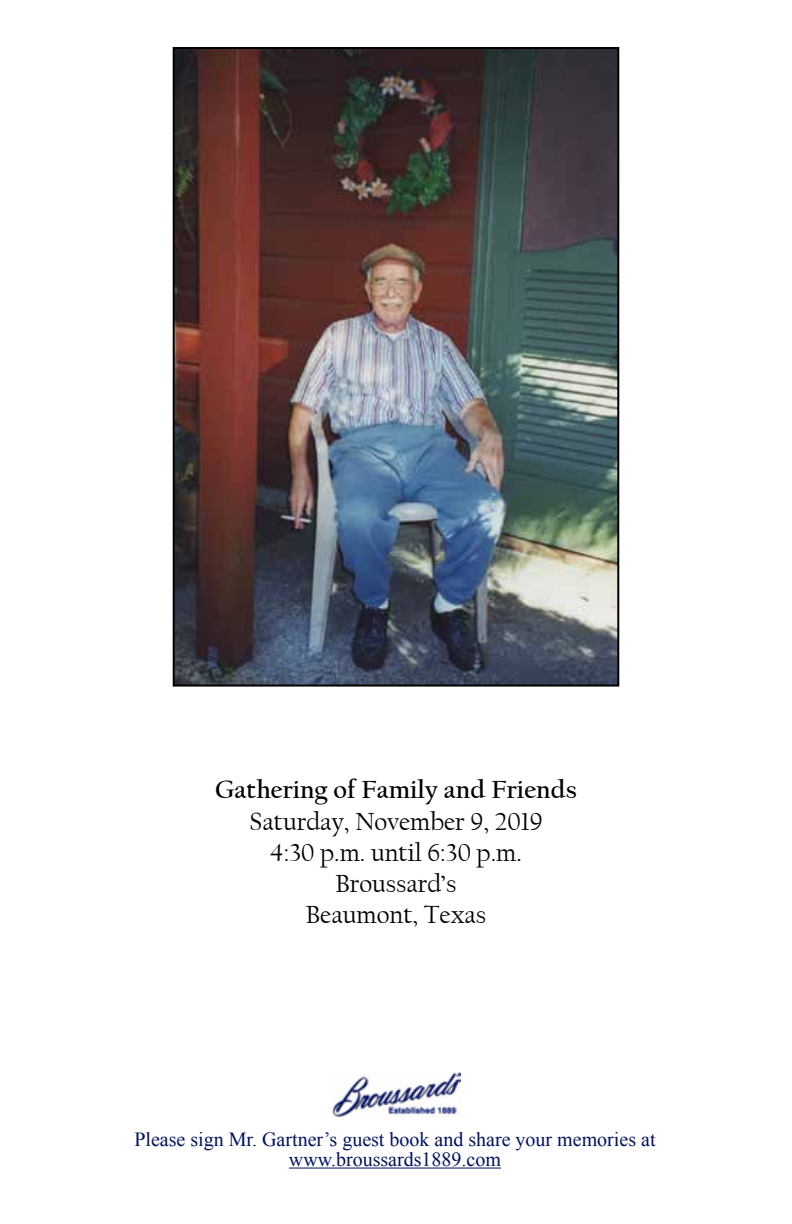
<style>
.page{position:relative;width:792px;height:1224px;background:#fff}
.page>*{position:absolute;margin:0;border:0;box-sizing:border-box;transform-origin:0 0}
.t1{font:26px/31.2px "Californian FB";color:#000;text-align:center}
.t2{font:700 26px "Californian FB";color:#000}
.t3{font:20px/20px "Times New Roman";color:#00115e;text-align:center}
</style>
<div class="page">
<img style="left:333px;top:1072px;width:127px;height:46px">
<hr style="left:289px;top:1168px;width:212px;height:1px;background:#00115e">
<img style="left:176px;top:50px;width:440px;height:634px">
<div style="left:173px;top:47px;width:446px;height:640px;border:2px solid #000"></div>
<h1 class="t2" style="left:215px;top:775px;width:363px">Gathering of Family and Friends</h1>
<h1 class="t1" style="left:249px;top:806px;width:295px">Saturday, November 9, 2019<br>4:30 p.m. until 6:30 p.m.<br>Broussard’s<br>Beaumont, Texas</h1>
<p class="t3" style="left:134px;top:1129px;width:523px">Please sign Mr. Gartner’s guest book and share your memories at www.broussards1889.com</p>
</div>
